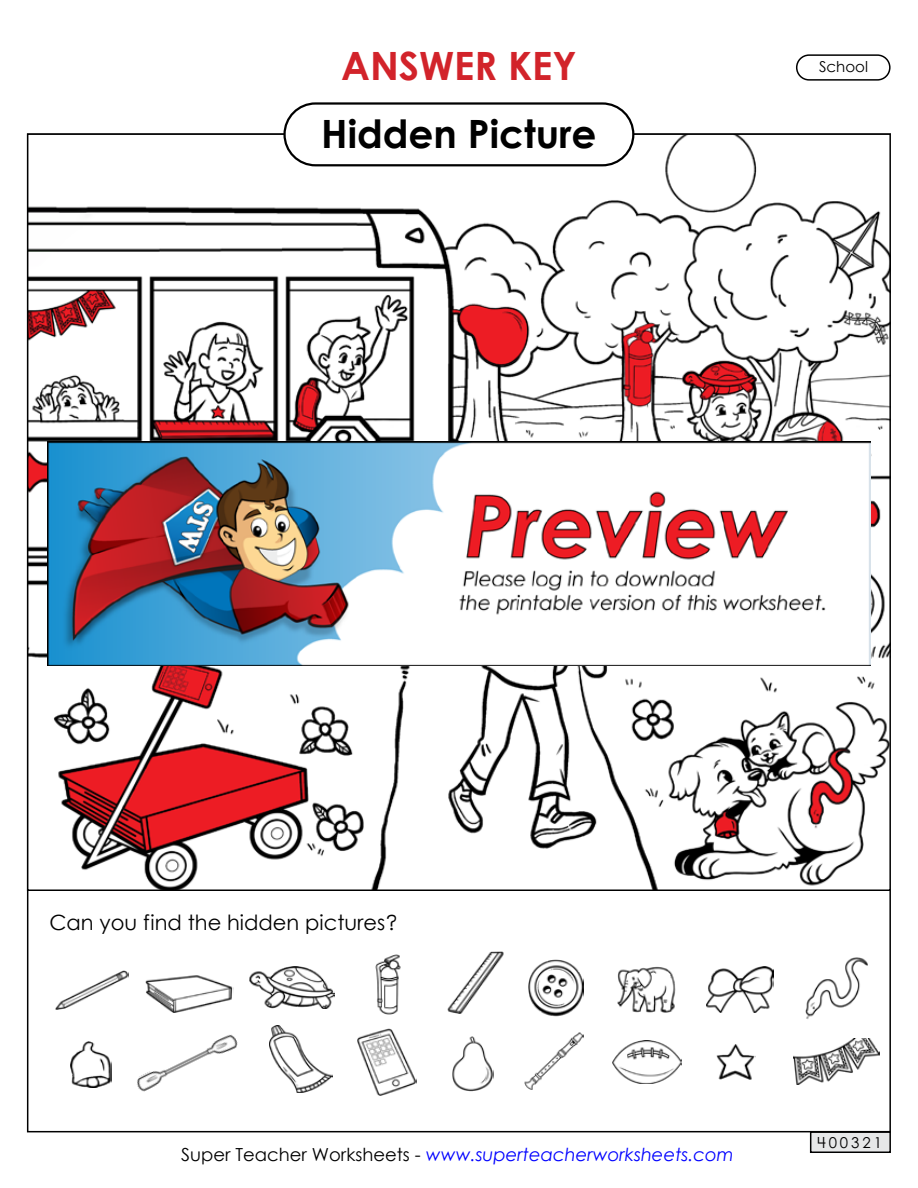
<style>
.page{position:relative;width:918px;height:1188px;background:#fff}
.page>*{position:absolute;margin:0;border:0;box-sizing:border-box;transform-origin:0 0}
.t1{font:700 39px "Century Gothic 2";color:#000}
.t2{font:700 39px "Century Gothic 2";color:#d2232a}
.t3{font:21px "Century Gothic 2";color:#000}
.t4{font:italic 18px "Century Gothic 2";color:#00f}
.t5{font:15px "Century STW4";letter-spacing:.2em;color:#000}
.t6{font:15px "Century Gothic 2";color:#000}
.s1{font-style:normal;color:#000}
</style>
<div class="page">
<img style="left:30px;top:136px;width:858px;height:752px">
<div style="left:285px;top:104px;width:348px;height:61px;background:#fff;border-radius:31px"></div>
<div style="left:283px;top:102px;width:351px;height:64px;border:2px solid #000;border-radius:31px"></div>
<div style="left:796px;top:54px;width:95px;height:27px;border:2px solid #000;border-radius:12px"></div>
<div style="left:811px;top:1132px;width:79px;height:20px;background:#e6e7e8"></div>
<div style="left:810px;top:1131px;width:81px;height:22px;border:2px solid #000"></div>
<img style="left:55px;top:970px;width:73px;height:39px">
<img style="left:447px;top:952px;width:57px;height:62px">
<img style="left:145px;top:975px;width:89px;height:37px">
<img style="left:249px;top:967px;width:86px;height:42px">
<img style="left:529px;top:959px;width:55px;height:58px">
<img style="left:617px;top:966px;width:59px;height:47px">
<img style="left:70px;top:1041px;width:41px;height:46px">
<img style="left:707px;top:967px;width:67px;height:46px">
<img style="left:805px;top:957px;width:63px;height:62px">
<img style="left:137px;top:1034px;width:101px;height:58px">
<img style="left:357px;top:1028px;width:59px;height:68px">
<img style="left:269px;top:1025px;width:64px;height:67px">
<img style="left:452px;top:1036px;width:42px;height:56px">
<img style="left:525px;top:1032px;width:58px;height:58px">
<img style="left:612px;top:1040px;width:70px;height:44px">
<img style="left:716px;top:1044px;width:39px;height:36px">
<img style="left:794px;top:1039px;width:86px;height:45px">
<img style="left:375px;top:954px;width:26px;height:61px">
<img style="left:47px;top:441px;width:824px;height:225px">
<h1 class="t2" style="left:341px;top:37px;width:237px">ANSWER KEY</h1>
<p class="t6" style="left:819px;top:56px;width:50px">School</p>
<h1 class="t1" style="left:321px;top:104px;width:277px">Hidden Picture</h1>
<p class="t3" style="left:50px;top:908px;width:350px">Can you find the hidden pictures?</p>
<p class="t4" style="left:181px;top:1142px;width:554px"><span class="s1">Super Teacher Worksheets -</span> www.superteacherworksheets.com</p>
<p class="t5" style="left:817px;top:1132px;width:66px">400321</p>
</div>
